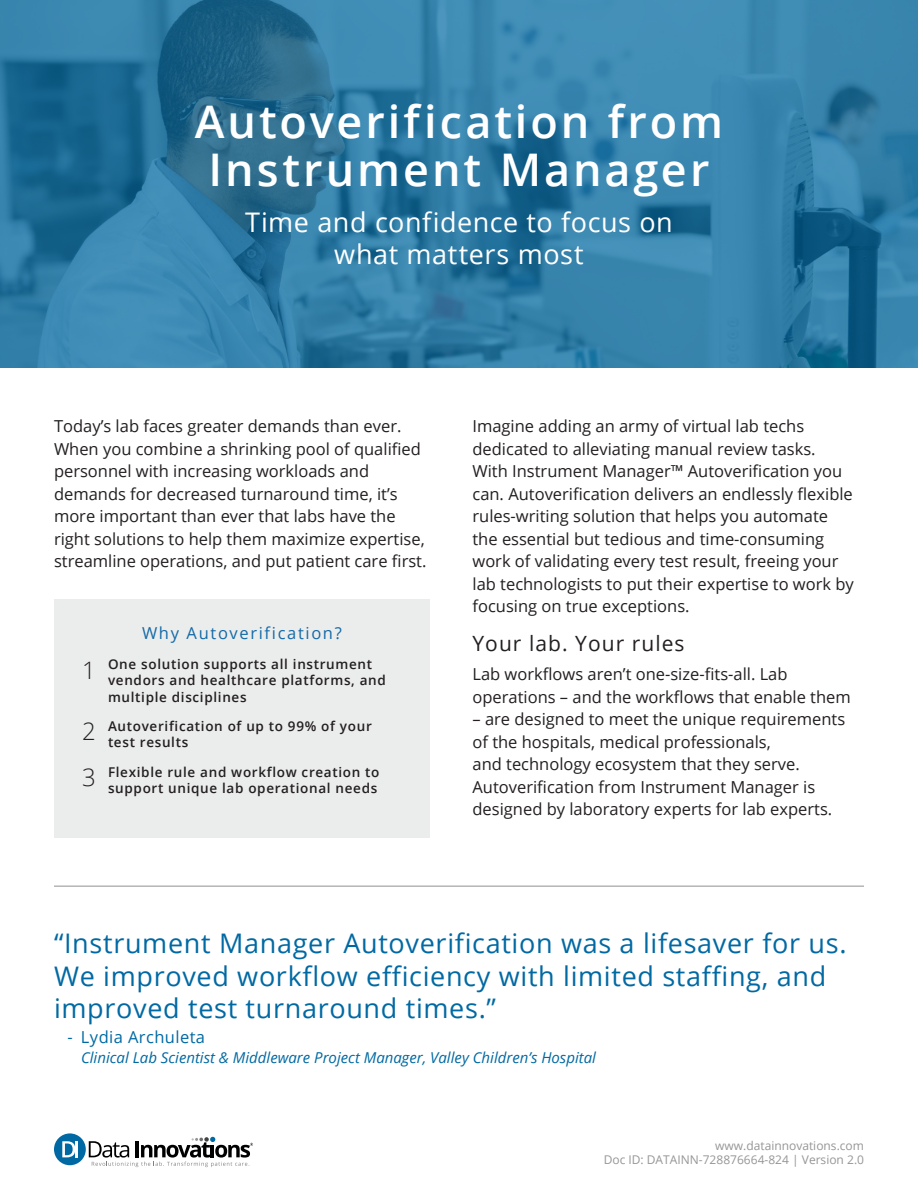
<style>
.page{position:relative;width:918px;height:1188px;background:#fff}
.page>*{position:absolute;margin:0;border:0;box-sizing:border-box;transform-origin:0 0}
.t1{font:600 45px "Open Sans";letter-spacing:.065em;color:#fff}
.Bullets{font:27px/32.4px "Open Sans";letter-spacing:.025em;color:#0069a3}
.t2{font:27px "Open Sans";letter-spacing:.02em;color:#fff}
.t3{font:300 24px "Open Sans";color:#231f20}
.Subtitles{font:21px "Open Sans";letter-spacing:.05em;color:#231f20}
.Paragraph_Style_1{font:16.5px/22.5px "Open Sans";color:#231f20}
.Subtitles-2{font:16.5px "Open Sans";letter-spacing:.1em;color:#136aa7}
.Bullets-2{font:16.5px "Open Sans";letter-spacing:.025em;color:#0069a3}
.Bullets-3{font:italic 15px "Open Sans";color:#0069a3}
.Paragraph_Style_1-2{font:600 13.5px/16.2px "Open Sans";letter-spacing:.05em;color:#231f20}
.t4{font:12px "Open Sans";color:#969696}
</style>
<div class="page">
<img style="left:0;top:0;width:918px;height:368px">
<hr style="left:54px;top:886px;width:810px;height:1px;background:#231f20">
<div style="left:54px;top:600px;width:376px;height:238px;background:#ebecec"></div>
<div style="left:54px;top:1133px;width:32px;height:32px;background:#0069a3;border-radius:50%"></div>
<svg style="left:62px;top:1141px;width:13px;height:16px"></svg>
<hr style="left:75px;top:1141px;width:3px;height:16px;background:#fff">
<svg style="left:89px;top:1137px;width:164px;height:30px"></svg>
<p class="t1" style="left:195px;top:91px;width:530px">Autoverification from</p>
<p class="t1" style="left:209px;top:139px;width:502px">Instrument Manager</p>
<p class="t2" style="left:245px;top:204px;width:429px">Time and confidence to focus on</p>
<p class="t2" style="left:334px;top:236px;width:251px">what matters most</p>
<p class="Paragraph_Style_1" style="left:54px;top:414px;width:374px">Today’s lab faces greater demands than ever.<br>When you combine a shrinking pool of qualified personnel with increasing workloads and demands for decreased turnaround time, it’s more important than ever that labs have the right solutions to help them maximize expertise, streamline operations, and put patient care first.</p>
<p class="Paragraph_Style_1" style="left:472px;top:414px;width:383px">Imagine adding an army of virtual lab techs dedicated to alleviating manual review tasks.<br>With Instrument Manager™ Autoverification you can. Autoverification delivers an endlessly flexible rules-writing solution that helps you automate the essential but tedious and time-consuming work of validating every test result, freeing your lab technologists to put their expertise to work by focusing on true exceptions.</p>
<p class="Subtitles" style="left:472px;top:629px;width:214px">Your lab. Your rules</p>
<p class="Paragraph_Style_1" style="left:472px;top:662px;width:380px">Lab workflows aren’t one-size-fits-all. Lab operations – and the workflows that enable them</p>
<p class="Paragraph_Style_1" style="left:472px;top:707px;width:374px">– are designed to meet the unique requirements of the hospitals, medical professionals,<br>and technology ecosystem that they serve.<br>Autoverification from Instrument Manager is designed by laboratory experts for lab experts.</p>
<p class="Subtitles-2" style="left:142px;top:622px;width:201px">Why Autoverification?</p>
<p class="Paragraph_Style_1-2" style="left:108px;top:656px;width:279px">One solution supports all instrument vendors and healthcare platforms, and multiple disciplines</p>
<p class="Paragraph_Style_1-2" style="left:108px;top:718px;width:265px">Autoverification of up to 99% of your test results</p>
<p class="Paragraph_Style_1-2" style="left:108px;top:764px;width:273px">Flexible rule and workflow creation to support unique lab operational needs</p>
<p class="t3" style="left:82px;top:654px;width:15px">1</p>
<p class="t3" style="left:82px;top:714px;width:15px">2</p>
<p class="t3" style="left:82px;top:761px;width:15px">3</p>
<p class="Bullets" style="left:54px;top:927px;width:794px">“Instrument Manager Autoverification was a lifesaver for us.<br>We improved workflow efficiency with limited staffing, and improved test turnaround times.”</p>
<p class="Bullets-2" style="left:68px;top:1026px;width:139px">- Lydia Archuleta</p>
<p class="Bullets-3" style="left:81px;top:1047px;width:517px">Clinical Lab Scientist &amp; Middleware Project Manager, Valley Children’s Hospital</p>
<p class="t4" style="left:715px;top:1137px;width:150px">www.datainnovations.com</p>
<p class="t4" style="left:604px;top:1152px;width:262px">Doc ID: DATAINN-728876664-824 | Version 2.0</p>
</div>
